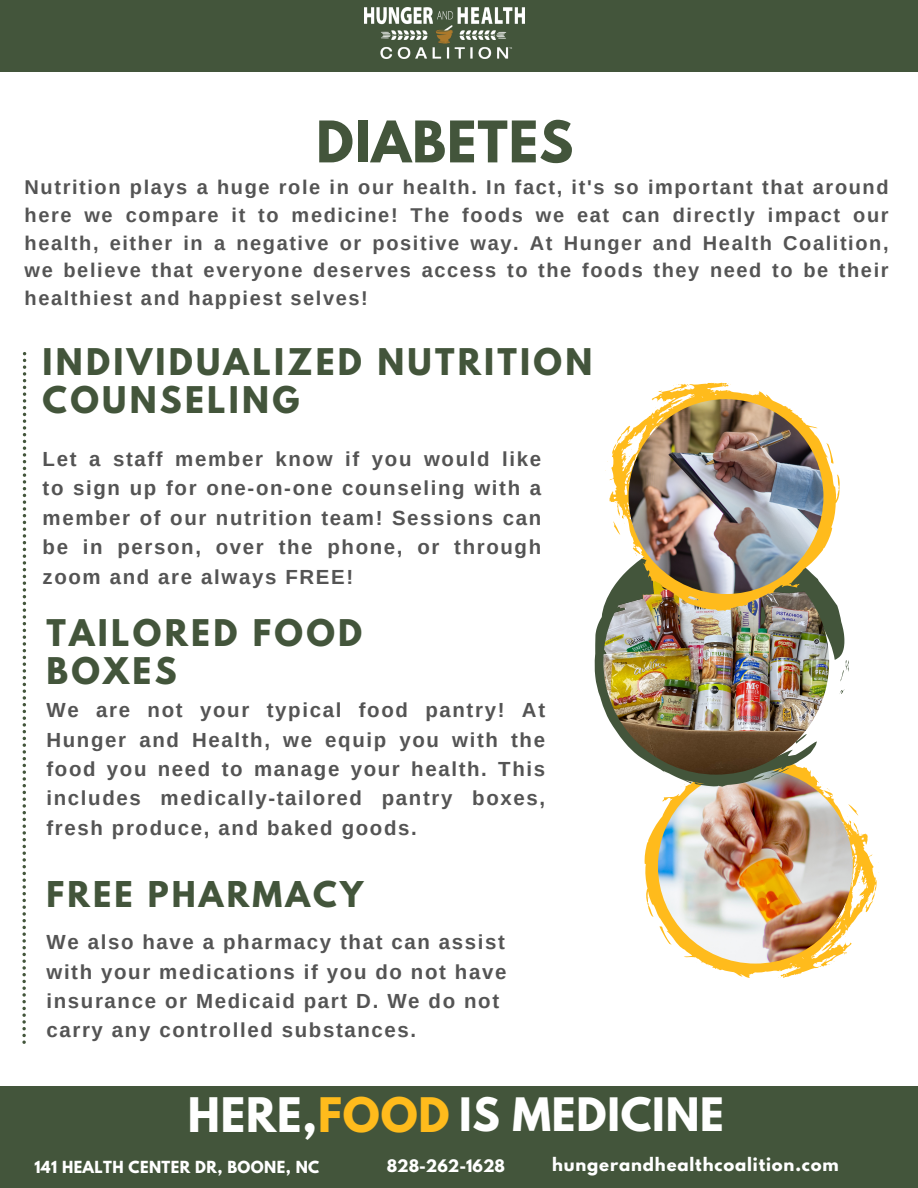
<style>
.page{position:relative;width:918px;height:1188px;background:#fff}
.page>*{position:absolute;margin:0;border:0;box-sizing:border-box;transform-origin:0 0}
.t1{font:700 50.85px "League Spartan";letter-spacing:.02em;color:#43553b}
.t2{font:700 40.8px "League Spartan";letter-spacing:.02em;color:#fff}
.t3{font:700 32.55px/37.8px "League Spartan";letter-spacing:.1em;color:#43553b}
.t4{font:700 31.5px "League Spartan";letter-spacing:.1em;color:#43553b}
.t5{font:700 20.4px/29.4px "Arimo";letter-spacing:.08em;color:#545454;text-align:justify}
.t6{font:700 19.95px/27.6px "Arimo";letter-spacing:.08em;color:#545454;text-align:justify}
.t7{font:700 16.5px "League Spartan";letter-spacing:.05em;color:#fff}
.t8{font:700 15.3px "League Spartan";color:#fff}
.t9{font:700 14.7px "League Spartan";letter-spacing:.025em;color:#fff}
.s1{font-size:42.15px}
.s2{font-size:42.15px;color:#ffbb1c}
</style>
<div class="page">
<svg style="left:644px;top:786px;width:235px;height:192px"></svg>
<img style="left:658px;top:769px;width:195px;height:195px;border-radius:50%">
<svg style="left:594px;top:603px;width:250px;height:183px"></svg>
<svg style="left:839px;top:689px;width:5px;height:6px"></svg>
<svg style="left:841px;top:659px;width:8px;height:23px"></svg>
<svg style="left:761px;top:768px;width:29px;height:12px"></svg>
<svg style="left:795px;top:734px;width:12px;height:10px"></svg>
<img style="left:603px;top:549px;width:226px;height:226px;border-radius:50%">
<svg style="left:22px;top:352px;width:4px;height:692px"></svg>
<svg style="left:605px;top:382px;width:235px;height:229px"></svg>
<img style="left:629px;top:399px;width:194px;height:195px;border-radius:50%">
<div style="left:0;top:1086px;width:918px;height:102px;background:#43553b"></div>
<div style="left:0;top:0;width:918px;height:71px;background:#43553b"></div>
<img style="left:365px;top:8px;width:159px;height:50px">
<p class="t1" style="left:316px;top:117px;width:259px">DIABETES</p>
<p class="t6" style="left:25px;top:174px;width:866px">Nutrition plays a huge role in our health. In fact, it's so important that around here we compare it to medicine! The foods we eat can directly impact our health, either in a negative or positive way. At Hunger and Health Coalition, we believe that everyone deserves access to the foods they need to be their healthiest and happiest selves!</p>
<p class="t3" style="left:43px;top:347px;width:551px">INDIVIDUALIZED NUTRITION<br>COUNSELING</p>
<p class="t5" style="left:43px;top:444px;width:500px">Let a staff member know if you would like to sign up for one-on-one counseling with a member of our nutrition team! Sessions can be in person, over the phone, or through zoom and are always FREE!</p>
<p class="t3" style="left:46px;top:618px;width:317px">TAILORED FOOD<br>BOXES</p>
<p class="t5" style="left:46px;top:695px;width:500px">We are not your typical food pantry! At Hunger and Health, we equip you with the food you need to manage your health. This includes medically-tailored pantry boxes, fresh produce, and baked goods.</p>
<p class="t4" style="left:46px;top:879px;width:318px">FREE PHARMACY</p>
<p class="t5" style="left:46px;top:927px;width:461px;text-align:left">We also have a pharmacy that can assist with your medications if you do not have insurance or Medicaid part D. We do not carry any controlled substances.</p>
<p class="t2" style="left:188px;top:1094px;width:537px"><span class="s1">HERE,</span><span class="s2">FOOD</span> IS MEDICINE</p>
<p class="t9" style="left:34px;top:1159px;width:286px">141 HEALTH CENTER DR, BOONE, NC</p>
<p class="t8" style="left:387px;top:1158px;width:120px">828-262-1628</p>
<p class="t7" style="left:552px;top:1156px;width:288px">hungerandhealthcoalition.com</p>
</div>
